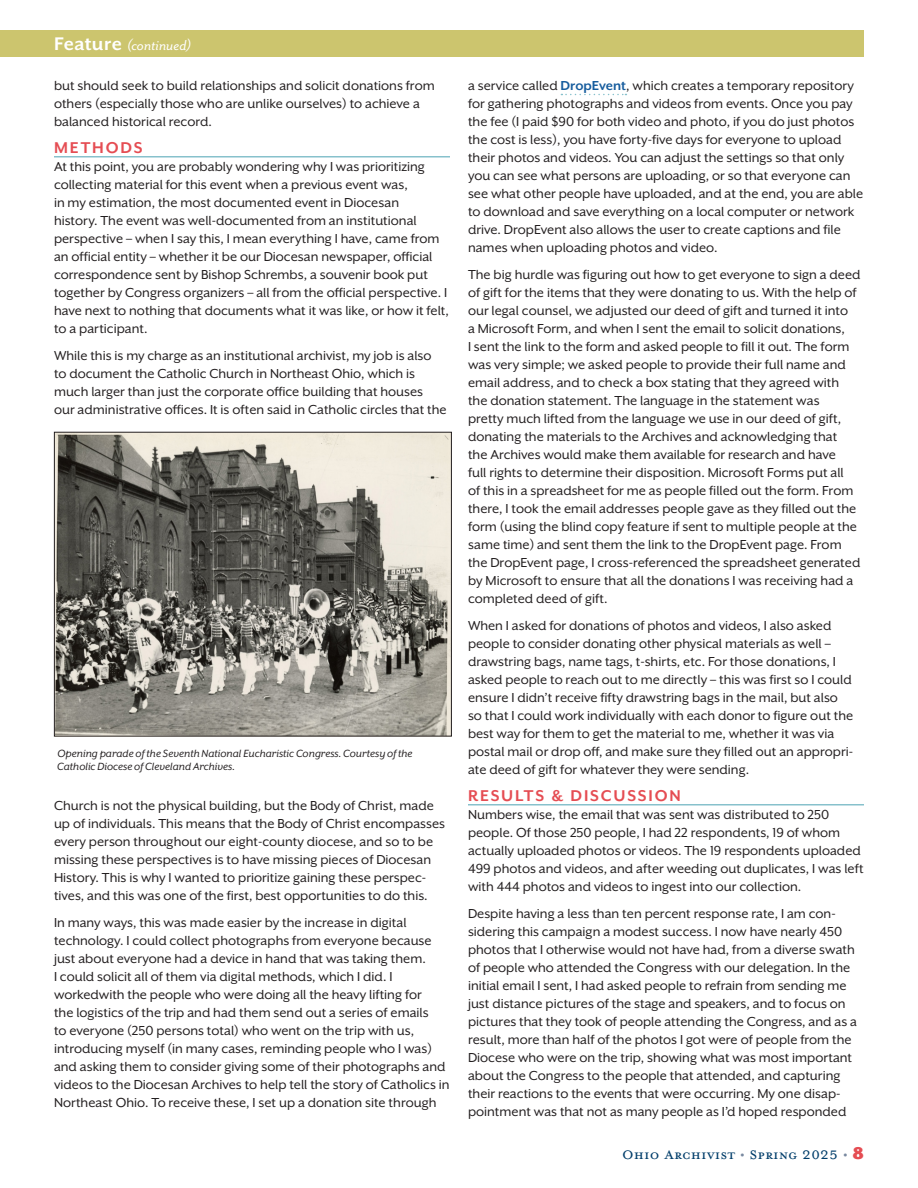
<style>
.page{position:relative;width:918px;height:1188px;background:#fff}
.page>*{position:absolute;margin:0;border:0;box-sizing:border-box;transform-origin:0 0}
.t1{font:19.5px "Mrs Eaves Petite Caps OT";color:#003d6a}
.subhead__rule_below{font:700 18px "Mr Eaves XL San OT";letter-spacing:.105em;color:#e54d53}
.running_head{font:italic 16.5px "Mr Eaves San OT";color:#fff}
.basic{font:15px/18px "Mr Eaves XL San OT";color:#231f20}
.t2{font:italic 12px/13.5px "Mr Eaves XL San OT";color:#231f20}
.s1{font-family:"Mr Eaves XL San OT";font-weight:700;font-style:normal;font-size:21px}
.s2{font-weight:700;color:#175d9e}
.s3{color:#7989a0}
.s4{font-family:"Mr Eaves XL San OT";font-weight:900;color:#e54d53}
</style>
<div class="page">
<div style="left:0;top:30px;width:864px;height:27px;background:#ccc56e"></div>
<hr style="left:54px;top:156px;width:396px;height:2px;background:#87c1cc">
<svg style="left:561px;top:94px;width:65px;height:1px"></svg>
<hr style="left:468px;top:804px;width:396px;height:2px;background:#87c1cc">
<img style="left:56px;top:434px;width:394px;height:300px">
<div style="left:54px;top:432px;width:398px;height:304px;border:1px solid #231f20"></div>
<h1 class="running_head" style="left:54px;top:36px;width:139px"><span class="s1">Feature</span> (continued)</h1>
<p class="basic" style="left:54px;top:77px;width:382px">but should seek to build relationships and solicit donations from others (especially those who are unlike ourselves) to achieve a balanced historical record.</p>
<p class="subhead__rule_below" style="left:54px;top:138px;width:90px">METHODS</p>
<p class="basic" style="left:54px;top:158px;width:396px">At this point, you are probably wondering why I was prioritizing collecting material for this event when a previous event was,<br>in my estimation, the most documented event in Diocesan<br>history. The event was well-documented from an institutional perspective – when I say this, I mean everything I have, came from an official entity – whether it be our Diocesan newspaper, official correspondence sent by Bishop Schrembs, a souvenir book put together by Congress organizers – all from the official perspective. I have next to nothing that documents what it was like, or how it felt, to a participant.</p>
<p class="basic" style="left:54px;top:347px;width:394px">While this is my charge as an institutional archivist, my job is also to document the Catholic Church in Northeast Ohio, which is much larger than just the corporate office building that houses our administrative offices. It is often said in Catholic circles that the</p>
<p class="t2" style="left:57px;top:746px;width:357px">Opening parade of the Seventh National Eucharistic Congress. Courtesy of the<br>Catholic Diocese of Cleveland Archives.</p>
<p class="basic" style="left:54px;top:797px;width:393px">Church is not the physical building, but the Body of Christ, made up of individuals. This means that the Body of Christ encompasses every person throughout our eight-county diocese, and so to be missing these perspectives is to have missing pieces of Diocesan History. This is why I wanted to prioritize gaining these perspec&shy;tives, and this was one of the first, best opportunities to do this.</p>
<p class="basic" style="left:54px;top:914px;width:397px">In many ways, this was made easier by the increase in digital technology. I could collect photographs from everyone because just about everyone had a device in hand that was taking them.<br>I could solicit all of them via digital methods, which I did. I workedwith the people who were doing all the heavy lifting for<br>the logistics of the trip and had them send out a series of emails<br>to everyone (250 persons total) who went on the trip with us, introducing myself (in many cases, reminding people who I was) and asking them to consider giving some of their photographs and videos to the Diocesan Archives to help tell the story of Catholics in Northeast Ohio. To receive these, I set up a donation site through</p>
<p class="basic" style="left:468px;top:77px;width:397px">a service called <span class="s2">DropEvent</span>, which creates a temporary repository for gathering photographs and videos from events. Once you pay the fee (I paid $90 for both video and photo, if you do just photos the cost is less), you have forty-five days for everyone to upload their photos and videos. You can adjust the settings so that only you can see what persons are uploading, or so that everyone can see what other people have uploaded, and at the end, you are able to download and save everything on a local computer or network drive. DropEvent also allows the user to create captions and file names when uploading photos and video.</p>
<p class="basic" style="left:468px;top:266px;width:394px">The big hurdle was figuring out how to get everyone to sign a deed of gift for the items that they were donating to us. With the help of our legal counsel, we adjusted our deed of gift and turned it into<br>a Microsoft Form, and when I sent the email to solicit donations,<br>I sent the link to the form and asked people to fill it out. The form was very simple; we asked people to provide their full name and email address, and to check a box stating that they agreed with the donation statement. The language in the statement was<br>pretty much lifted from the language we use in our deed of gift, donating the materials to the Archives and acknowledging that the Archives would make them available for research and have<br>full rights to determine their disposition. Microsoft Forms put all<br>of this in a spreadsheet for me as people filled out the form. From there, I took the email addresses people gave as they filled out the form (using the blind copy feature if sent to multiple people at the same time) and sent them the link to the DropEvent page. From the DropEvent page, I cross-referenced the spreadsheet generated by Microsoft to ensure that all the donations I was receiving had a completed deed of gift.</p>
<p class="basic" style="left:468px;top:617px;width:387px">When I asked for donations of photos and videos, I also asked people to consider donating other physical materials as well – drawstring bags, name tags, t-shirts, etc. For those donations, I asked people to reach out to me directly – this was first so I could ensure I didn’t receive fifty drawstring bags in the mail, but also so that I could work individually with each donor to figure out the best way for them to get the material to me, whether it was via postal mail or drop off, and make sure they filled out an appropri&shy;ate deed of gift for whatever they were sending.</p>
<p class="subhead__rule_below" style="left:468px;top:786px;width:214px">RESULTS &amp; DISCUSSION</p>
<p class="basic" style="left:468px;top:806px;width:397px">Numbers wise, the email that was sent was distributed to 250 people. Of those 250 people, I had 22 respondents, 19 of whom actually uploaded photos or videos. The 19 respondents uploaded 499 photos and videos, and after weeding out duplicates, I was left with 444 photos and videos to ingest into our collection.</p>
<p class="basic" style="left:468px;top:905px;width:391px">Despite having a less than ten percent response rate, I am con&shy;sidering this campaign a modest success. I now have nearly 450 photos that I otherwise would not have had, from a diverse swath of people who attended the Congress with our delegation. In the initial email I sent, I had asked people to refrain from sending me just distance pictures of the stage and speakers, and to focus on pictures that they took of people attending the Congress, and as a result, more than half of the photos I got were of people from the Diocese who were on the trip, showing what was most important about the Congress to the people that attended, and capturing their reactions to the events that were occurring. My one disap&shy;pointment was that not as many people as I’d hoped responded</p>
<h1 class="t1" style="left:622px;top:1146px;width:243px">Ohio Archivist <span class="s3">•</span> Spring 2025 <span class="s3">•</span> <span class="s4">8</span></h1>
</div>
